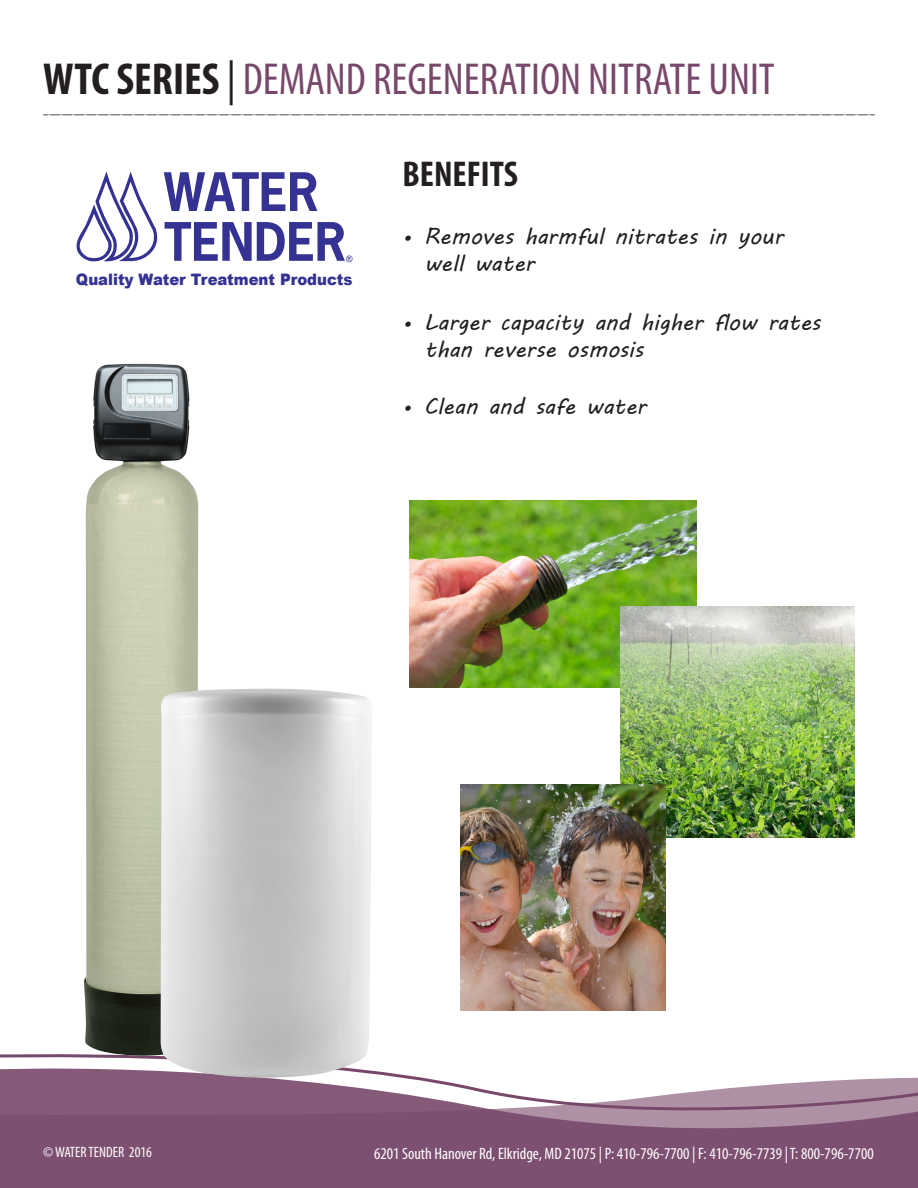
<style>
.page{position:relative;width:918px;height:1188px;background:#fff}
.page>*{position:absolute;margin:0;border:0;box-sizing:border-box;transform-origin:0 0}
.t1{font:condensed 45px "Myriad Pro";color:#78486a}
.t2{font:700 condensed 36px "Myriad Pro";color:#231f20}
.t3{font:22.5px/27px "MV Boli";color:#231f20}
.t4{font:condensed 16.5px "Myriad Pro";color:#fff}
.t5{font:900 15.75px "Arial";color:#343293;scale:.94 1}
.t6{font:condensed 15px "Myriad Pro";color:#fff}
.t7{font:8.85px "Arial";color:#343293}
.s1{font-weight:700;color:#231f20}
.s2{color:#231f20}
</style>
<div class="page">
<div style="left:0;top:1133px;width:918px;height:55px;background:#7d4f70"></div>
<svg style="left:0;top:1054px;width:918px;height:79px"></svg>
<svg style="left:43px;top:114px;width:832px;height:1px"></svg>
<svg style="left:164px;top:172px;width:153px;height:39px"></svg>
<svg style="left:165px;top:222px;width:180px;height:39px"></svg>
<svg style="left:76px;top:171px;width:82px;height:91px"></svg>
<img style="left:409px;top:501px;width:288px;height:186px">
<img style="left:620px;top:607px;width:234px;height:230px">
<img style="left:460px;top:784px;width:206px;height:227px">
<img style="left:93px;top:363px;width:97px;height:98px">
<img style="left:84px;top:461px;width:115px;height:595px">
<img style="left:161px;top:689px;width:211px;height:389px">
<h1 class="t1" style="left:43px;top:52px;width:733px"><span class="s1">WTC SERIES</span> <span class="s2">|</span> DEMAND REGENERATION NITRATE UNIT</h1>
<p class="t7" style="left:346px;top:253px;width:8px">®</p>
<p class="t5" style="left:76px;top:268px;width:296px">Quality Water Treatment Products</p>
<h2 class="t2" style="left:403px;top:152px;width:117px">BENEFITS</h2>
<p class="t3" style="left:424px;top:223px;width:360px;text-indent:-22px">• Removes harmful nitrates in your well water</p>
<p class="t3" style="left:424px;top:308px;width:398px;text-indent:-22px">• Larger capacity and higher flow rates than reverse osmosis</p>
<p class="t3" style="left:403px;top:392px;width:245px">• Clean and safe water</p>
<p class="t6" style="left:43px;top:1142px;width:110px">© WATER TENDER 2016</p>
<p class="t4" style="left:374px;top:1143px;width:501px">6201 South Hanover Rd, Elkridge, MD 21075 | P: 410-796-7700 | F: 410-796-7739 | T: 800-796-7700</p>
</div>
